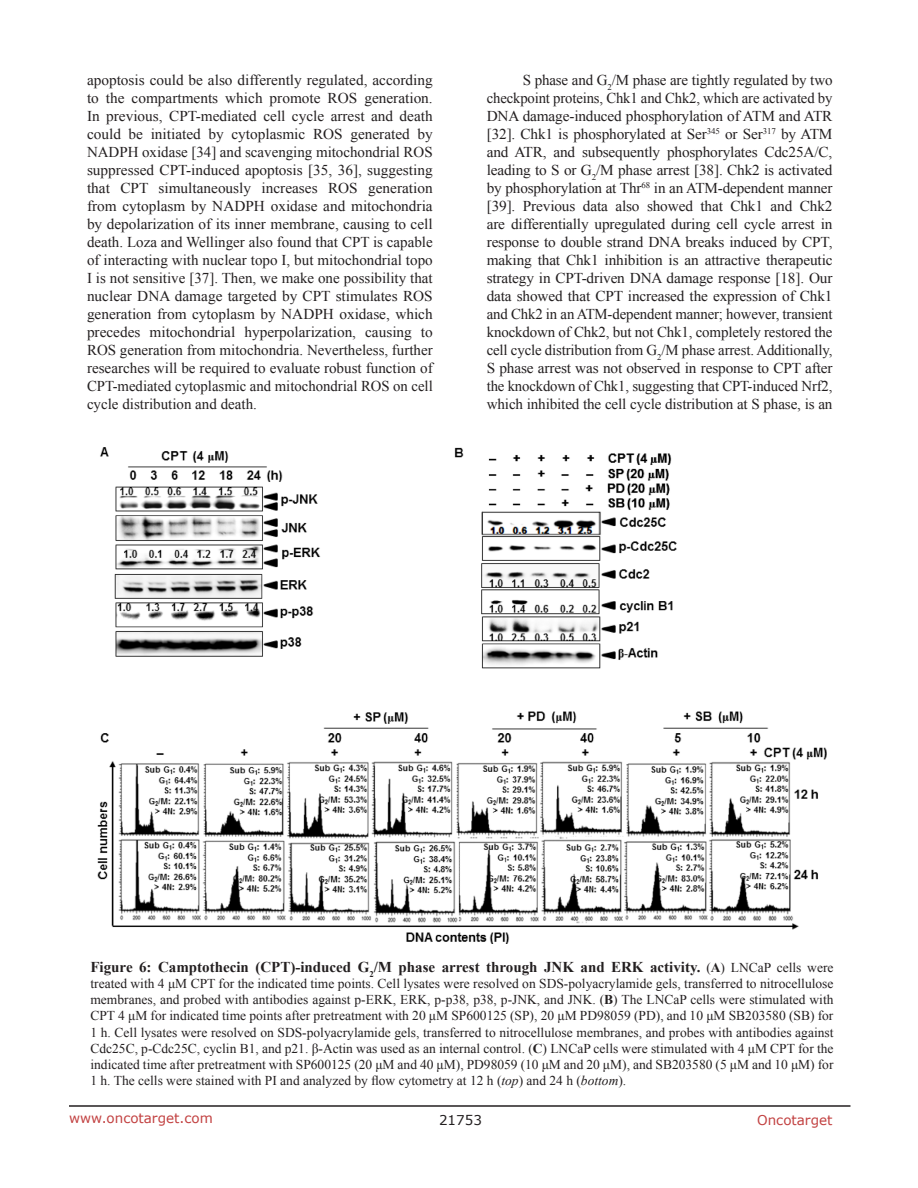
<style>
.page{position:relative;width:918px;height:1188px;background:#fff}
.page>*{position:absolute;margin:0;border:0;box-sizing:border-box;transform-origin:0 0}
.BodyText{font:15px/18px "Times New Roman";letter-spacing:-.005em;color:#231f20;text-align:justify}
.Figuretrx{font:700 15px "Times New Roman";color:#231f20}
.Figuretrx-2{font:13.5px/16.2px "Times New Roman";color:#231f20;text-align:justify}
.t1{font:13.5px "Verdana";color:#c24141}
.t2{font:13.5px "Verdana";color:#231f20}
.s1{font-weight:400;font-size:13.5px}
.s2{font-size:13.5px}
.s3{font-weight:700}
.s4{font-style:italic}
</style>
<div class="page">
<hr style="left:69px;top:1105px;width:781px;height:2px;background:#231f20">
<img style="left:97px;top:448px;width:730px;height:496px">
<p class="BodyText" style="left:87px;top:71px;width:347px">apoptosis could be also differently regulated, according to the compartments which promote ROS generation.<br>In previous, CPT-mediated cell cycle arrest and death could be initiated by cytoplasmic ROS generated by NADPH oxidase [34] and scavenging mitochondrial ROS suppressed CPT-induced apoptosis [35, 36], suggesting that CPT simultaneously increases ROS generation from cytoplasm by NADPH oxidase and mitochondria by depolarization of its inner membrane, causing to cell death. Loza and Wellinger also found that CPT is capable of interacting with nuclear topo I, but mitochondrial topo I is not sensitive [37]. Then, we make one possibility that nuclear DNA damage targeted by CPT stimulates ROS generation from cytoplasm by NADPH oxidase, which precedes mitochondrial hyperpolarization, causing to ROS generation from mitochondria. Nevertheless, further researches will be required to evaluate robust function of CPT-mediated cytoplasmic and mitochondrial ROS on cell cycle distribution and death.</p>
<p class="BodyText" style="left:487px;top:71px;width:347px;text-indent:36px">S phase and G<sub>2</sub>/M phase are tightly regulated by two checkpoint proteins, Chk1 and Chk2, which are activated by DNA damage-induced phosphorylation of ATM and ATR [32]. Chk1 is phosphorylated at Ser<sup>345</sup> or Ser<sup>317</sup> by ATM and ATR, and subsequently phosphorylates Cdc25A/C, leading to S or G<sub>2</sub>/M phase arrest [38]. Chk2 is activated by phosphorylation at Thr<sup>68</sup> in an ATM-dependent manner [39]. Previous data also showed that Chk1 and Chk2 are differentially upregulated during cell cycle arrest in response to double strand DNA breaks induced by CPT, making that Chk1 inhibition is an attractive therapeutic strategy in CPT-driven DNA damage response [18]. Our data showed that CPT increased the expression of Chk1 and Chk2 in an ATM-dependent manner; however, transient knockdown of Chk2, but not Chk1, completely restored the cell cycle distribution from G<sub>2</sub>/M phase arrest. Additionally, S phase arrest was not observed in response to CPT after the knockdown of Chk1, suggesting that CPT-induced Nrf2, which inhibited the cell cycle distribution at S phase, is an</p>
<p class="Figuretrx" style="left:90px;top:956px;width:745px">Figure 6: Camptothecin (CPT)-induced G<sub>2</sub>/M phase arrest through JNK and ERK activity. <span class="s1">(</span><span class="s2">A</span><span class="s1">) LNCaP cells were</span></p>
<p class="Figuretrx-2" style="left:90px;top:975px;width:745px">treated with 4 μM CPT for the indicated time points. Cell lysates were resolved on SDS-polyacrylamide gels, transferred to nitrocellulose membranes, and probed with antibodies against p-ERK, ERK, p-p38, p38, p-JNK, and JNK. (<span class="s3">B</span>) The LNCaP cells were stimulated with CPT 4 μM for indicated time points after pretreatment with 20 μM SP600125 (SP), 20 μM PD98059 (PD), and 10 μM SB203580 (SB) for 1 h. Cell lysates were resolved on SDS-polyacrylamide gels, transferred to nitrocellulose membranes, and probes with antibodies against Cdc25C, p-Cdc25C, cyclin B1, and p21. β-Actin was used as an internal control. (<span class="s3">C</span>) LNCaP cells were stimulated with 4 μM CPT for the indicated time after pretreatment with SP600125 (20 μM and 40 μM), PD98059 (10 μM and 20 μM), and SB203580 (5 μM and 10 μM) for 1 h. The cells were stained with PI and analyzed by flow cytometry at 12 h (<span class="s4">top</span>) and 24 h (<span class="s4">bottom</span>).</p>
<p class="t1" style="left:69px;top:1109px;width:145px">www.oncotarget.com</p>
<p class="t2" style="left:439px;top:1111px;width:44px">21753</p>
<p class="t1" style="left:757px;top:1111px;width:77px">Oncotarget</p>
</div>
